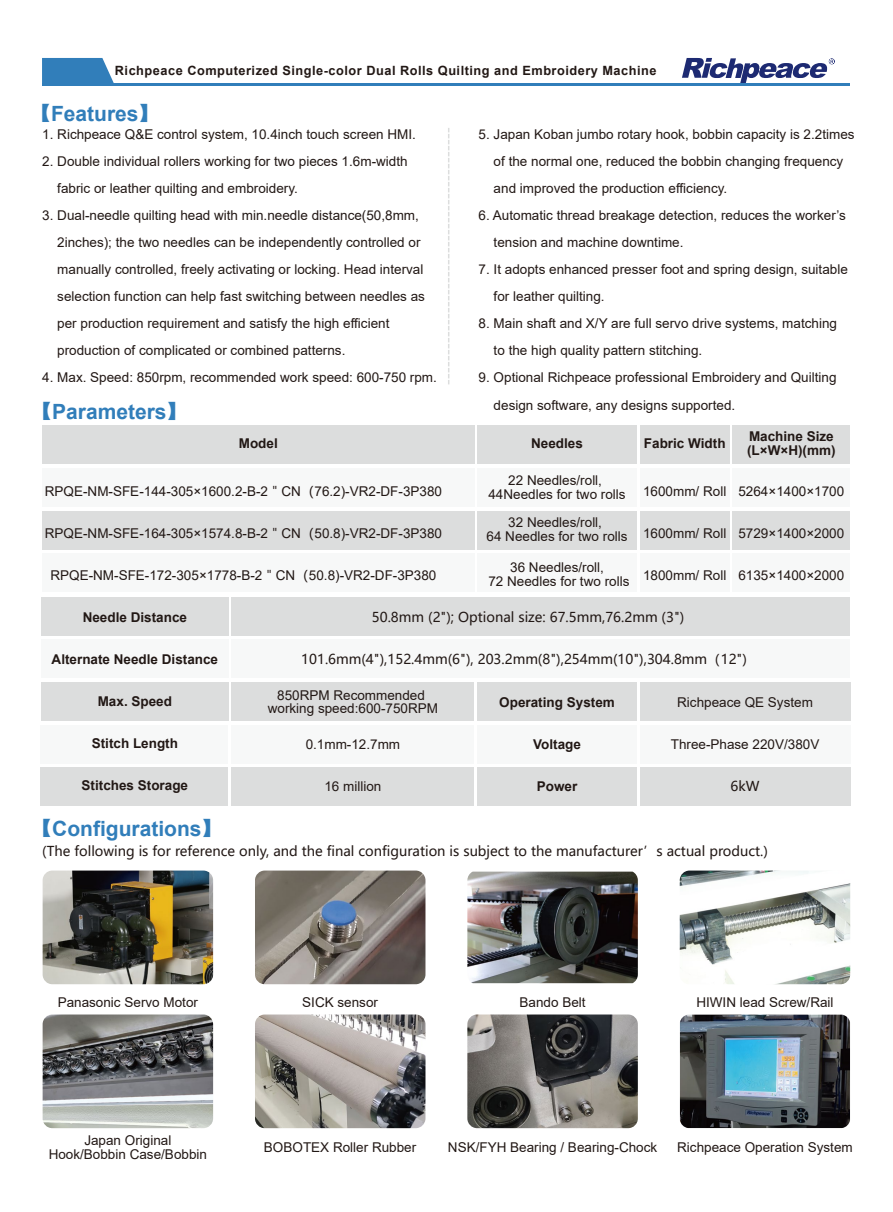
<style>
.page{position:relative;width:893px;height:1212px;background:#fff}
.page>*{position:absolute;margin:0;border:0;box-sizing:border-box;transform-origin:0 0}
.t1{font:700 21px "Arial";color:#317eba}
.t2{font:13.5px/27px "Arial";color:#221815}
.t3{font:13.5px "Microsoft Ya Hei";color:#221815}
.t4{font:700 13.5px/13.5px "Arial";color:#221815}
.t5{font:700 12.75px "Arial";letter-spacing:.04em;color:#221815}
.s1{font-family:"Adobe Song Std";font-weight:300}
.s2{font-family:"Microsoft Ya Hei"}
</style>
<div class="page">
<svg style="left:682px;top:58px;width:153px;height:25px"></svg>
<svg style="left:42px;top:58px;width:73px;height:26px;background:#4389c0"></svg>
<hr style="left:42px;top:84px;width:808px;height:2px;background:#317eba">
<svg style="left:448px;top:128px;width:1px;height:257px"></svg>
<div style="left:41px;top:597px;width:187px;height:38px;background:#dcdddd"></div>
<div style="left:41px;top:639px;width:187px;height:39px;background:#f7f8f8"></div>
<div style="left:232px;top:597px;width:618px;height:38px;background:#dcdddd"></div>
<div style="left:232px;top:639px;width:618px;height:39px;background:#f7f8f8"></div>
<div style="left:41px;top:682px;width:187px;height:39px;background:#dcdddd"></div>
<div style="left:41px;top:725px;width:187px;height:38px;background:#f7f8f8"></div>
<div style="left:42px;top:425px;width:432px;height:39px;background:#dcdddd"></div>
<div style="left:42px;top:468px;width:432px;height:39px;background:#f7f8f8"></div>
<div style="left:42px;top:511px;width:432px;height:38px;background:#dcdddd"></div>
<div style="left:42px;top:553px;width:432px;height:39px;background:#f7f8f8"></div>
<div style="left:477px;top:425px;width:160px;height:39px;background:#dcdddd"></div>
<div style="left:477px;top:468px;width:160px;height:39px;background:#f7f8f8"></div>
<div style="left:477px;top:511px;width:160px;height:38px;background:#dcdddd"></div>
<div style="left:477px;top:553px;width:160px;height:39px;background:#f7f8f8"></div>
<div style="left:640px;top:425px;width:89px;height:39px;background:#dcdddd"></div>
<div style="left:640px;top:468px;width:89px;height:39px;background:#f7f8f8"></div>
<div style="left:640px;top:511px;width:89px;height:38px;background:#dcdddd"></div>
<div style="left:640px;top:553px;width:89px;height:39px;background:#f7f8f8"></div>
<div style="left:732px;top:425px;width:118px;height:39px;background:#dcdddd"></div>
<div style="left:732px;top:468px;width:118px;height:39px;background:#f7f8f8"></div>
<div style="left:732px;top:511px;width:118px;height:38px;background:#dcdddd"></div>
<div style="left:732px;top:553px;width:118px;height:39px;background:#f7f8f8"></div>
<div style="left:41px;top:767px;width:187px;height:39px;background:#dcdddd"></div>
<div style="left:232px;top:682px;width:242px;height:39px;background:#dcdddd"></div>
<div style="left:232px;top:725px;width:242px;height:38px;background:#f7f8f8"></div>
<div style="left:232px;top:767px;width:242px;height:39px;background:#dcdddd"></div>
<div style="left:477px;top:682px;width:160px;height:39px;background:#dcdddd"></div>
<div style="left:477px;top:725px;width:160px;height:38px;background:#f7f8f8"></div>
<div style="left:477px;top:767px;width:160px;height:39px;background:#dcdddd"></div>
<div style="left:640px;top:682px;width:210px;height:39px;background:#dcdddd"></div>
<div style="left:640px;top:725px;width:210px;height:38px;background:#f7f8f8"></div>
<div style="left:640px;top:767px;width:210px;height:39px;background:#dcdddd"></div>
<img style="left:43px;top:870px;width:170px;height:114px">
<img style="left:680px;top:1014px;width:170px;height:114px">
<img style="left:467px;top:871px;width:171px;height:112px">
<img style="left:680px;top:870px;width:170px;height:114px">
<img style="left:43px;top:1014px;width:170px;height:114px">
<img style="left:255px;top:1014px;width:170px;height:114px">
<img style="left:467px;top:1014px;width:171px;height:114px">
<img style="left:255px;top:870px;width:170px;height:114px">
<p class="t5" style="left:115px;top:62px;width:543px">Richpeace Computerized Single-color Dual Rolls Quilting and Embroidery Machine</p>
<h1 class="t1" style="left:30px;top:99px;width:131px"><span class="s1">【</span>Features<span class="s1">】</span></h1>
<p class="t2" style="left:42px;top:121px;width:375px">1. Richpeace Q&amp;E control system, 10.4inch touch screen HMI.</p>
<p class="t2" style="left:57px;top:148px;width:352px;text-indent:-15px">2. Double individual rollers working for two pieces 1.6m-width fabric or leather quilting and embroidery.</p>
<p class="t2" style="left:57px;top:202px;width:369px;text-indent:-15px">3. Dual-needle quilting head with min.needle distance(50,8mm, 2inches); the two needles can be independently controlled or manually controlled, freely activating or locking. Head interval selection function can help fast switching between needles as per production requirement and satisfy the high efficient production of complicated or combined patterns.</p>
<p class="t2" style="left:42px;top:364px;width:396px">4. Max. Speed: 850rpm, recommended work speed: 600-750 rpm.</p>
<p class="t2" style="left:494px;top:121px;width:362px;text-indent:-15px">5. Japan Koban jumbo rotary hook, bobbin capacity is 2.2times of the normal one, reduced the bobbin changing frequency and improved the production efficiency.</p>
<p class="t2" style="left:494px;top:202px;width:354px;text-indent:-15px">6. Automatic thread breakage detection, reduces the worker’s tension and machine downtime.</p>
<p class="t2" style="left:494px;top:256px;width:356px;text-indent:-15px">7. It adopts enhanced presser foot and spring design, suitable for leather quilting.</p>
<p class="t2" style="left:494px;top:310px;width:345px;text-indent:-15px">8. Main shaft and X/Y are full servo drive systems, matching to the high quality pattern stitching.</p>
<p class="t2" style="left:494px;top:364px;width:344px;text-indent:-15px">9. Optional Richpeace professional Embroidery and Quilting design software, any designs supported.</p>
<h1 class="t1" style="left:31px;top:396px;width:158px"><span class="s1">【</span>Parameters<span class="s1">】</span></h1>
<p class="t4" style="left:239px;top:437px;width:41px">Model</p>
<p class="t4" style="left:531px;top:437px;width:53px">Needles</p>
<p class="t4" style="left:644px;top:437px;width:83px">Fabric Width</p>
<p class="t4" style="left:747px;top:430px;width:90px">Machine Size (L×W×H)(mm)</p>
<p class="t2" style="left:45px;top:477px;width:399px">RPQE-NM-SFE-144-305×1600.2-B-2<span class="s2">＂</span>CN<span class="s2">（</span>76.2)-VR2-DF-3P380</p>
<p class="t2" style="left:45px;top:519px;width:399px">RPQE-NM-SFE-164-305×1574.8-B-2<span class="s2">＂</span>CN<span class="s2">（</span>50.8)-VR2-DF-3P380</p>
<p class="t2" style="left:50px;top:561px;width:387px">RPQE-NM-SFE-172-305×1778-B-2<span class="s2">＂</span>CN<span class="s2">（</span>50.8)-VR2-DF-3P380</p>
<p class="t2" style="left:488px;top:474px;width:139px;line-height:13.5px;text-align:center">22 Needles/roll,<br>44Needles for two rolls</p>
<p class="t2" style="left:486px;top:516px;width:143px;line-height:13.5px;text-align:center">32 Needles/roll,<br>64 Needles for two rolls</p>
<p class="t2" style="left:488px;top:561px;width:143px;line-height:13.5px;text-align:center">36 Needles/roll,<br>72 Needles for two rolls</p>
<p class="t2" style="left:643px;top:477px;width:85px">1600mm/ Roll</p>
<p class="t2" style="left:643px;top:519px;width:85px">1600mm/ Roll</p>
<p class="t2" style="left:643px;top:561px;width:85px">1800mm/ Roll</p>
<p class="t2" style="left:738px;top:477px;width:107px">5264×1400×1700</p>
<p class="t2" style="left:738px;top:519px;width:107px">5729×1400×2000</p>
<p class="t2" style="left:738px;top:561px;width:107px">6135×1400×2000</p>
<p class="t4" style="left:83px;top:610px;width:106px">Needle Distance</p>
<p class="t4" style="left:52px;top:652px;width:168px">Alternate Needle Distance</p>
<p class="t4" style="left:98px;top:694px;width:76px">Max. Speed</p>
<p class="t4" style="left:92px;top:736px;width:88px">Stitch Length</p>
<p class="t4" style="left:82px;top:778px;width:108px">Stitches Storage</p>
<h1 class="t1" style="left:31px;top:814px;width:193px"><span class="s1">【</span>Configurations<span class="s1">】</span></h1>
<p class="t3" style="left:372px;top:608px;width:314px">50.8mm (2"); Optional size: 67.5mm,76.2mm (3")</p>
<p class="t3" style="left:301px;top:650px;width:447px">101.6mm(4"),152.4mm(6"), 203.2mm(8"),254mm(10"),304.8mm（12")</p>
<p class="t2" style="left:268px;top:688px;width:172px;line-height:13.5px;text-align:center">850RPM Recommended working speed:600-750RPM</p>
<p class="t2" style="left:306px;top:731px;width:96px">0.1mm-12.7mm</p>
<p class="t2" style="left:324px;top:773px;width:59px">16 million</p>
<p class="t4" style="left:499px;top:695px;width:117px">Operating System</p>
<p class="t4" style="left:533px;top:737px;width:49px">Voltage</p>
<p class="t4" style="left:537px;top:779px;width:42px">Power</p>
<p class="t2" style="left:677px;top:689px;width:137px">Richpeace QE System</p>
<p class="t2" style="left:671px;top:731px;width:150px">Three-Phase 220V/380V</p>
<p class="t3" style="left:731px;top:777px;width:30px">6kW</p>
<p class="t3" style="left:42px;top:842px;width:727px">(The following is for reference only, and the final configuration is subject to the manufacturer’s actual product.)</p>
<p class="t2" style="left:302px;top:989px;width:77px">SICK sensor</p>
<p class="t2" style="left:58px;top:989px;width:142px">Panasonic Servo Motor</p>
<p class="t2" style="left:520px;top:989px;width:68px">Bando Belt</p>
<p class="t2" style="left:696px;top:989px;width:139px">HIWIN lead Screw/Rail</p>
<p class="t2" style="left:49px;top:1133px;width:160px;line-height:13.5px;text-align:center">Japan Original<br>Hook/Bobbin Case/Bobbin</p>
<p class="t2" style="left:677px;top:1133px;width:177px">Richpeace Operation System</p>
<p class="t2" style="left:264px;top:1133px;width:154px">BOBOTEX Roller Rubber</p>
<p class="t2" style="left:448px;top:1133px;width:211px">NSK/FYH Bearing / Bearing-Chock</p>
</div>
